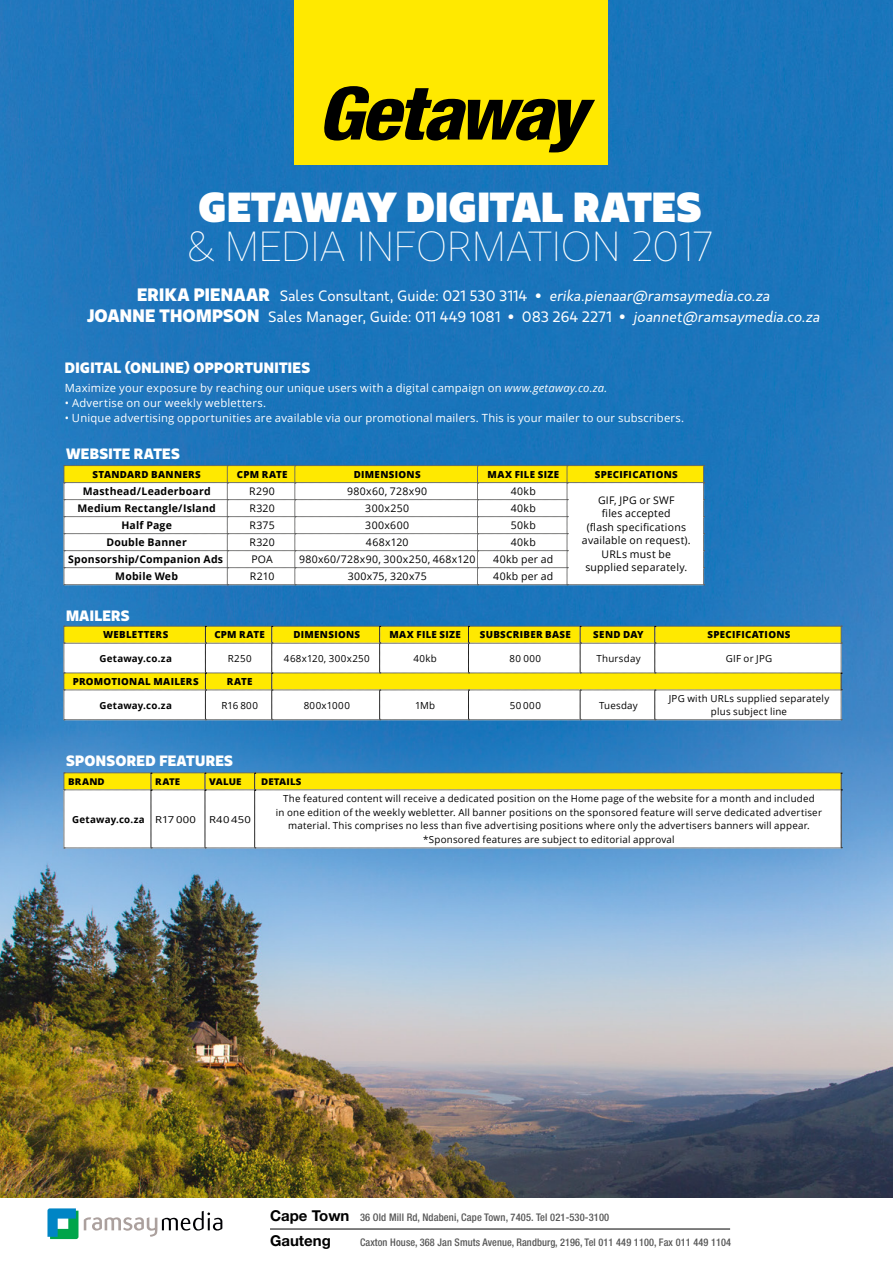
<style>
.page{position:relative;width:893px;height:1263px;background:#fff}
.page>*{position:absolute;margin:0;border:0;box-sizing:border-box;transform-origin:0 0}
.t1{font:100 42px "Urbani";letter-spacing:.005em;color:#fff}
.t2{font:900 42px "Urbani";letter-spacing:-.025em;color:#fff}
.t3{font:15px/21.6px "Urbani";letter-spacing:.015em;color:#fff;text-align:center}
.t4{font:900 15px "Urbani";letter-spacing:.02em;color:#fff}
.t5{font:700 15px "Helvetica Neue LT Std";color:#000}
.t6{font:11.25px "Open Sans";letter-spacing:.02em;color:#fff}
.t7{font:10.5px/13.5px "Open Sans";letter-spacing:.025em;color:#000;text-align:center}
.t8{font:500 condensed 10.5px "Helvetica Neue LT Std";letter-spacing:.01em;color:#565656}
.t9{font:700 10.5px "Open Sans";letter-spacing:.02em;color:#000}
.t10{font:9.75px/13.5px "Open Sans";letter-spacing:.025em;color:#000;text-align:center}
.t11{font:800 9.75px "Open Sans";letter-spacing:.03em;color:#000}
.t12{font:700 9.75px "Open Sans";letter-spacing:.02em;color:#000}
.t13{font:9.6px "Open Sans";letter-spacing:.01em;color:#000;scale:1.18 1}
.t14{font:800 9.3px "Open Sans";letter-spacing:.01em;color:#000;scale:1.05 1}
.s1{font-weight:900;font-size:18px}
.s2{font-style:italic}
.s3{font-weight:400;font-size:9.6px}
.s4{font-weight:700;font-stretch:normal;font-size:15px;color:#000}
</style>
<div class="page">
<img style="left:0;top:0;width:893px;height:1198px">
<svg style="left:64px;top:773px;width:778px;height:76px"></svg>
<svg style="left:64px;top:465px;width:641px;height:120px"></svg>
<svg style="left:64px;top:626px;width:778px;height:94px"></svg>
<svg style="left:47px;top:1208px;width:31px;height:31px"></svg>
<svg style="left:84px;top:1211px;width:138px;height:26px"></svg>
<hr style="left:270px;top:1229px;width:460px;height:1px;background:#000">
<div style="left:295px;top:0;width:313px;height:165px;background:#ffe900"></div>
<svg style="left:324px;top:86px;width:271px;height:66px"></svg>
<h1 class="t2" style="left:198px;top:181px;width:505px">GETAWAY DIGITAL RATES</h1>
<h1 class="t1" style="left:187px;top:221px;width:527px">&amp; MEDIA I NFORMATION 2017</h1>
<h2 class="t3" style="left:87px;top:284px;width:734px"><span class="s1">ERIKA PIENAAR</span> Sales Consultant, Guide: 021 530 3114 • <span class="s2">erika.pienaar@ramsaymedia.co.za<br></span><span class="s1">JOANNE THOMPSON</span> Sales Manager, Guide: 011 449 1081 • 083 264 2271 • <span class="s2">joannet@ramsaymedia.co.za</span></h2>
<h2 class="t4" style="left:65px;top:358px;width:247px">DIGITAL (ONLINE) OPPORTUNITIES</h2>
<p class="t6" style="left:65px;top:380px;width:544px">Maximize your exposure by reaching our unique users with a digital campaign on <span class="s2">www.getaway.co.za.</span></p>
<p class="t6" style="left:65px;top:395px;width:203px">• Advertise on our weekly webletters.</p>
<p class="t6" style="left:65px;top:410px;width:621px">• Unique advertising opportunities are available via our promotional mailers. This is your mailer to our subscribers.</p>
<h2 class="t4" style="left:66px;top:444px;width:115px">WEBSITE RATES</h2>
<p class="t11" style="left:92px;top:467px;width:110px">STANDARD BANNERS</p>
<p class="t11" style="left:237px;top:467px;width:52px">CPM RATE</p>
<p class="t11" style="left:354px;top:467px;width:68px">DIMENSIONS</p>
<p class="t11" style="left:487px;top:467px;width:73px">MAX FILE SIZE</p>
<p class="t11" style="left:595px;top:467px;width:84px">SPECIFICATIONS</p>
<p class="t9" style="left:83px;top:484px;width:130px">Masthead/Leaderboard</p>
<p class="t7" style="left:249px;top:484px;width:27px">R290</p>
<p class="t7" style="left:347px;top:484px;width:82px">980x60, 728x90</p>
<p class="t7" style="left:511px;top:484px;width:27px">40kb</p>
<p class="t7" style="left:582px;top:493px;width:110px">GIF, JPG or SWF<br>files accepted<br>(flash specifications available on request).<br>URLs must be supplied separately.</p>
<p class="t9" style="left:77px;top:501px;width:140px">Medium Rectangle/Island</p>
<p class="t7" style="left:249px;top:501px;width:27px">R320</p>
<p class="t7" style="left:365px;top:501px;width:45px">300x250</p>
<p class="t7" style="left:511px;top:501px;width:27px">40kb</p>
<p class="t9" style="left:121px;top:518px;width:52px">Half Page</p>
<p class="t7" style="left:249px;top:518px;width:27px">R375</p>
<p class="t7" style="left:365px;top:518px;width:45px">300x600</p>
<p class="t7" style="left:511px;top:518px;width:26px">50kb</p>
<p class="t9" style="left:107px;top:535px;width:82px">Double Banner</p>
<p class="t7" style="left:249px;top:535px;width:27px">R320</p>
<p class="t7" style="left:366px;top:535px;width:44px">468x120</p>
<p class="t7" style="left:511px;top:535px;width:27px">40kb</p>
<p class="t9" style="left:68px;top:552px;width:156px">Sponsorship/Companion Ads</p>
<p class="t7" style="left:251px;top:552px;width:23px">POA</p>
<p class="t7" style="left:299px;top:552px;width:178px">980x60/728x90, 300x250, 468x120</p>
<p class="t7" style="left:493px;top:552px;width:62px">40kb per ad</p>
<p class="t9" style="left:115px;top:569px;width:64px">Mobile Web</p>
<p class="t7" style="left:250px;top:569px;width:26px">R210</p>
<p class="t7" style="left:348px;top:569px;width:80px">300x75, 320x75</p>
<p class="t7" style="left:493px;top:569px;width:62px">40kb per ad</p>
<h2 class="t4" style="left:66px;top:607px;width:10px">MAILER</h2>
<h2 class="t4" style="left:121px;top:607px;width:10px">S</h2>
<p class="t11" style="left:103px;top:627px;width:67px">WEBLETTERS</p>
<p class="t11" style="left:214px;top:627px;width:52px">CPM RATE</p>
<p class="t11" style="left:293px;top:627px;width:68px">DIMENSIONS</p>
<p class="t11" style="left:389px;top:627px;width:73px">MAX FILE SIZE</p>
<p class="t11" style="left:480px;top:627px;width:93px">SUBSCRIBER BASE</p>
<p class="t11" style="left:593px;top:627px;width:52px">SEND DAY</p>
<p class="t11" style="left:707px;top:627px;width:84px">SPECIFICATIONS</p>
<p class="t12" style="left:99px;top:651px;width:74px">Getaway.co.za</p>
<p class="t10" style="left:228px;top:651px;width:25px">R250</p>
<p class="t10" style="left:284px;top:651px;width:87px">468x120, 300x250</p>
<p class="t10" style="left:413px;top:651px;width:25px">40kb</p>
<p class="t10" style="left:509px;top:651px;width:33px">80 000</p>
<p class="t10" style="left:596px;top:651px;width:46px">Thursday</p>
<p class="t10" style="left:726px;top:651px;width:48px">GIF or JPG</p>
<p class="t11" style="left:73px;top:674px;width:128px">PROMOTIONAL MAILERS</p>
<p class="t11" style="left:227px;top:674px;width:27px">RATE</p>
<p class="t12" style="left:99px;top:698px;width:74px">Getaway.co.za</p>
<p class="t10" style="left:221px;top:698px;width:38px">R16 800</p>
<p class="t10" style="left:304px;top:698px;width:48px">800x1000</p>
<p class="t10" style="left:415px;top:698px;width:22px">1Mb</p>
<p class="t10" style="left:510px;top:698px;width:33px">50 000</p>
<p class="t10" style="left:599px;top:698px;width:40px">Tuesday</p>
<p class="t10" style="left:669px;top:691px;width:162px">JPG with URLs supplied separately plus subject line</p>
<h2 class="t4" style="left:66px;top:751px;width:11px">SPONSORE</h2>
<h2 class="t4" style="left:145px;top:751px;width:60px">D FEATURES</h2>
<p class="t14" style="left:68px;top:775px;width:36px">BRAND</p>
<p class="t14" style="left:155px;top:775px;width:25px">RATE</p>
<p class="t14" style="left:209px;top:775px;width:32px">VALUE</p>
<p class="t14" style="left:261px;top:775px;width:40px">DETAILS</p>
<p class="t12" style="left:72px;top:812px;width:125px">Getaway.co.za <span class="s3">R17 000</span></p>
<p class="t13" style="left:209px;top:813px;width:37px">R40 450</p>
<p class="t10" style="left:276px;top:792px;width:547px">The featured content will receive a dedicated position on the Home page of the website for a month and included<br>in one edition of the weekly webletter. All banner positions on the sponsored feature will serve dedicated advertiser material. This comprises no less than five advertising positions where only the advertisers banners will appear. *Sponsored features are subject to editorial approval</p>
<p class="t8" style="left:270px;top:1211px;width:341px"><span class="s4">Cape Town</span> 36 Old Mill Rd, Ndabeni, Cape Town, 7405. Tel 021-530-3100</p>
<h2 class="t5" style="left:270px;top:1232px;width:62px">Gauteng</h2>
<p class="t8" style="left:360px;top:1236px;width:373px">Caxton House, 368 Jan Smuts Avenue, Randburg, 2196, Tel 011 449 1100, Fax 011 449 1104</p>
</div>
